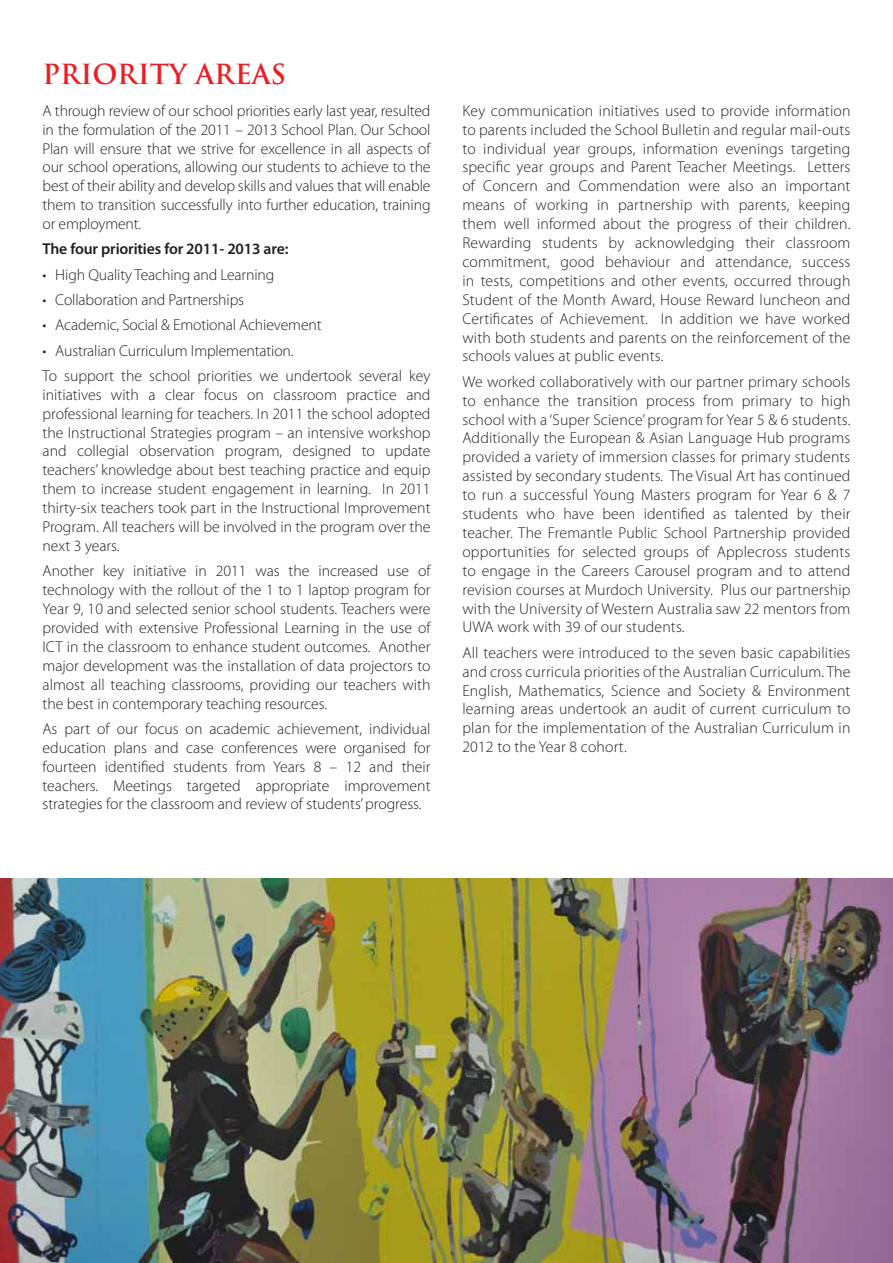
<style>
.page{position:relative;width:893px;height:1263px;background:#fff}
.page>*{position:absolute;margin:0;border:0;box-sizing:border-box;transform-origin:0 0}
.t1{font:700 27px "Trajan Pro";color:#ed1d24}
.t2{font:300 15.75px/18.9px "Myriad Pro";color:#231f20;text-align:justify}
.t3{font:600 15.75px "Myriad Pro";letter-spacing:-.01em;color:#231f20}
</style>
<div class="page">
<img style="left:0;top:879px;width:893px;height:384px">
<h1 class="t1" style="left:43px;top:57px;width:245px">PRIORITY AREAS</h1>
<p class="t2" style="left:43px;top:101px;width:390px">A through review of our school priorities early last year, resulted in the formulation of the 2011 – 2013 School Plan. Our School Plan will ensure that we strive for excellence in all aspects of our school operations, allowing our students to achieve to the best of their ability and develop skills and values that will enable them to transition successfully into further education, training or employment.</p>
<p class="t3" style="left:43px;top:239px;width:247px">The four priorities for 2011- 2013 are:</p>
<p class="t2" style="left:43px;top:265px;width:233px">• High Quality Teaching and Learning</p>
<p class="t2" style="left:43px;top:290px;width:203px">• Collaboration and Partnerships</p>
<p class="t2" style="left:43px;top:315px;width:281px">• Academic, Social &amp; Emotional Achievement</p>
<p class="t2" style="left:43px;top:337px;width:390px;line-height:25.3px">• Australian Curriculum Implementation.<br>To support the school priorities we undertook several key</p>
<p class="t2" style="left:43px;top:385px;width:390px">initiatives with a clear focus on classroom practice and professional learning for teachers. In 2011 the school adopted the Instructional Strategies program – an intensive workshop and collegial observation program, designed to update teachers’ knowledge about best teaching practice and equip them to increase student engagement in learning. In 2011 thirty-six teachers took part in the Instructional Improvement Program. All teachers will be involved in the program over the next 3 years.</p>
<p class="t2" style="left:43px;top:561px;width:390px">Another key initiative in 2011 was the increased use of technology with the rollout of the 1 to 1 laptop program for Year 9, 10 and selected senior school students. Teachers were provided with extensive Professional Learning in the use of ICT in the classroom to enhance student outcomes. Another major development was the installation of data projectors to almost all teaching classrooms, providing our teachers with the best in contemporary teaching resources.</p>
<p class="t2" style="left:43px;top:719px;width:390px">As part of our focus on academic achievement, individual education plans and case conferences were organised for fourteen identified students from Years 8 – 12 and their teachers. Meetings targeted appropriate improvement strategies for the classroom and review of students’ progress.</p>
<p class="t2" style="left:462px;top:101px;width:390px">Key communication initiatives used to provide information to parents included the School Bulletin and regular mail-outs to individual year groups, information evenings targeting specific year groups and Parent Teacher Meetings. Letters of Concern and Commendation were also an important means of working in partnership with parents, keeping them well informed about the progress of their children.<br>Rewarding students by acknowledging their classroom commitment, good behaviour and attendance, success in tests, competitions and other events, occurred through Student of the Month Award, House Reward luncheon and Certificates of Achievement. In addition we have worked with both students and parents on the reinforcement of the schools values at public events.</p>
<p class="t2" style="left:462px;top:372px;width:390px">We worked collaboratively with our partner primary schools to enhance the transition process from primary to high school with a ‘Super Science’ program for Year 5 &amp; 6 students.<br>Additionally the European &amp; Asian Language Hub programs provided a variety of immersion classes for primary students assisted by secondary students. The Visual Art has continued to run a successful Young Masters program for Year 6 &amp; 7 students who have been identified as talented by their teacher. The Fremantle Public School Partnership provided opportunities for selected groups of Applecross students to engage in the Careers Carousel program and to attend revision courses at Murdoch University. Plus our partnership with the University of Western Australia saw 22 mentors from UWA work with 39 of our students.</p>
<p class="t2" style="left:462px;top:643px;width:390px">All teachers were introduced to the seven basic capabilities and cross curricula priorities of the Australian Curriculum. The English, Mathematics, Science and Society &amp; Environment learning areas undertook an audit of current curriculum to plan for the implementation of the Australian Curriculum in 2012 to the Year 8 cohort.</p>
</div>
